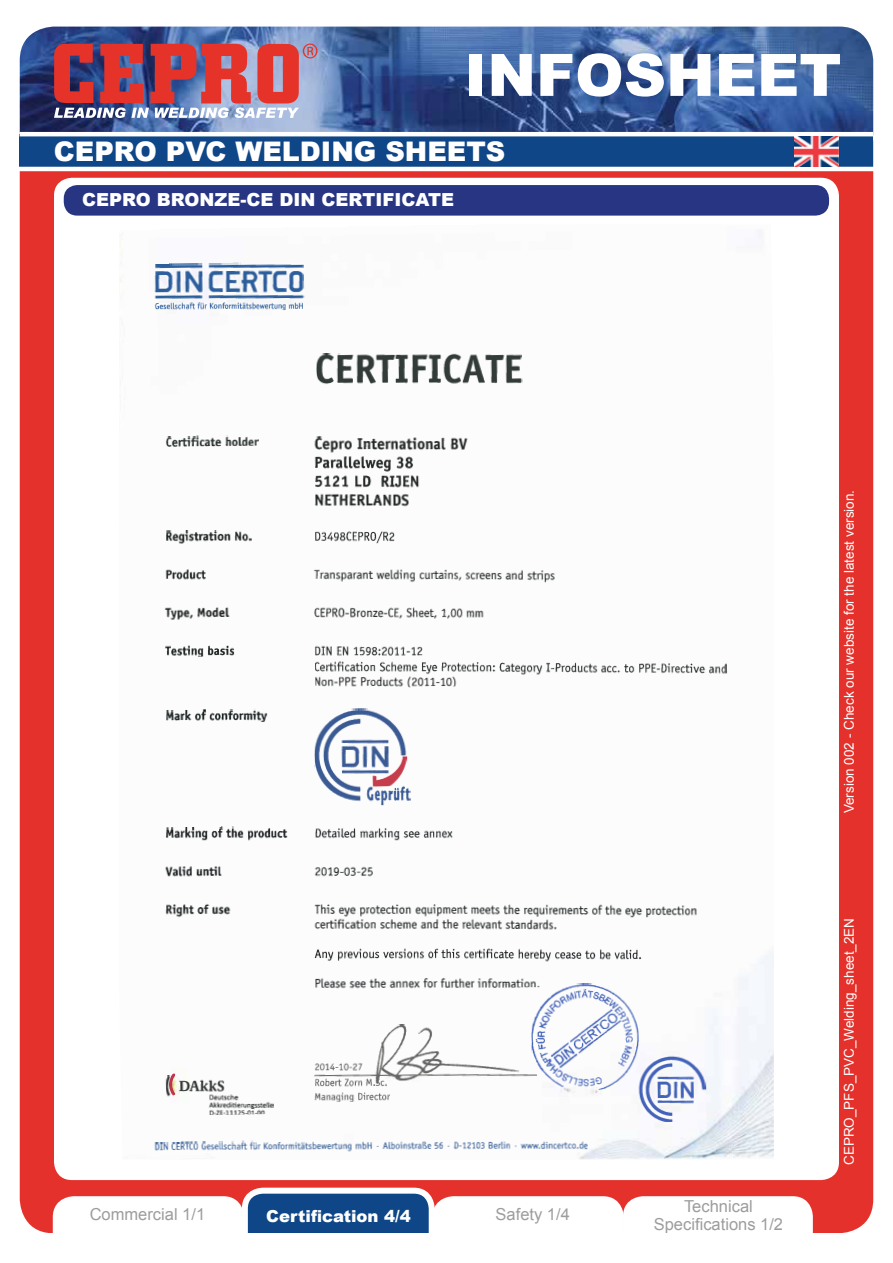
<style>
.page{position:relative;width:893px;height:1263px;background:#fff}
.page>*{position:absolute;margin:0;border:0;box-sizing:border-box;transform-origin:0 0}
.t1{font:900 58.5px "Arial";color:#fff}
.t2{font:900 27px "Arial";color:#fff}
.t3{font:900 18px "Arial";color:#fff}
.t4{font:16.5px/18px "Arial";color:#9d9d9c;text-align:center}
.t5{font:900 16.5px "Arial";color:#fff}
.t6{font:13.5px "Arial";color:#fff}
</style>
<div class="page">
<div style="left:20px;top:108px;width:853px;height:1125px;background:#e4312b;border-radius:34px"></div>
<img style="left:20px;top:27px;width:853px;height:105px">
<div style="left:20px;top:134px;width:853px;height:35px;background:#0e4687"></div>
<svg style="left:54px;top:44px;width:263px;height:74px;background:#af6172"></svg>
<div style="left:54px;top:178px;width:785px;height:1002px;background:#fff;border-radius:18px"></div>
<hr style="left:20px;top:132px;width:853px;height:4px;background:#fff">
<hr style="left:17px;top:167px;width:860px;height:4px;background:#fff">
<img style="left:794px;top:136px;width:44px;height:31px">
<img style="left:119px;top:230px;width:655px;height:929px">
<img style="left:311px;top:429px;width:416px;height:260px">
<img style="left:164px;top:818px;width:534px;height:176px">
<img style="left:531px;top:980px;width:176px;height:144px">
<img style="left:316px;top:349px;width:206px;height:38px">
<img style="left:314px;top:707px;width:97px;height:100px">
<img style="left:154px;top:261px;width:150px;height:51px">
<img style="left:313px;top:1021px;width:224px;height:81px">
<img style="left:163px;top:529px;width:91px;height:128px">
<img style="left:154px;top:1134px;width:433px;height:23px">
<img style="left:166px;top:1073px;width:108px;height:43px">
<img style="left:166px;top:708px;width:101px;height:16px">
<img style="left:165px;top:434px;width:94px;height:13px">
<img style="left:372px;top:756px;width:36px;height:30px">
<img style="left:168px;top:1073px;width:7px;height:23px">
<div style="left:64px;top:185px;width:765px;height:31px;background:#283583;border-radius:14px"></div>
<div style="left:53px;top:1196px;width:190px;height:37px;background:#fff"></div>
<div style="left:245px;top:1191px;width:187px;height:64px;background:#0e4687;border-radius:18px"></div>
<div style="left:242px;top:1188px;width:193px;height:70px;border:6px solid #fff;border-radius:18px"></div>
<div style="left:432px;top:1196px;width:381px;height:37px;background:#fff"></div>
<div style="left:9px;top:1233px;width:883px;height:30px;background:#fff"></div>
<h1 class="t1" style="left:465px;top:33px;width:387px">DATASHEET</h1>
<h1 class="t1" style="left:465px;top:33px;width:378px">INFOSHEET</h1>
<h2 class="t2" style="left:54px;top:132px;width:453px">CEPRO PVC WELDING SHEETS</h2>
<h3 class="t3" style="left:82px;top:187px;width:373px">CEPRO BRONZE-CE DIN CERTIFICATE</h3>
<p class="t4" style="left:90px;top:1205px;width:117px">Commercial 1/1</p>
<p class="t5" style="left:266px;top:1204px;width:146px">Certification 4/4</p>
<p class="t4" style="left:496px;top:1205px;width:76px">Safety 1/4</p>
<p class="t4" style="left:654px;top:1197px;width:131px">Technical<br>Specifications 1/2</p>
<p class="t6" style="left:840px;top:813px;width:325px;rotate:-90deg">Version 002 - Check our website for the latest version.</p>
<p class="t6" style="left:840px;top:1165px;width:249px;rotate:-90deg">CEPRO_PFS_PVC_Welding_sheet_2EN</p>
</div>
